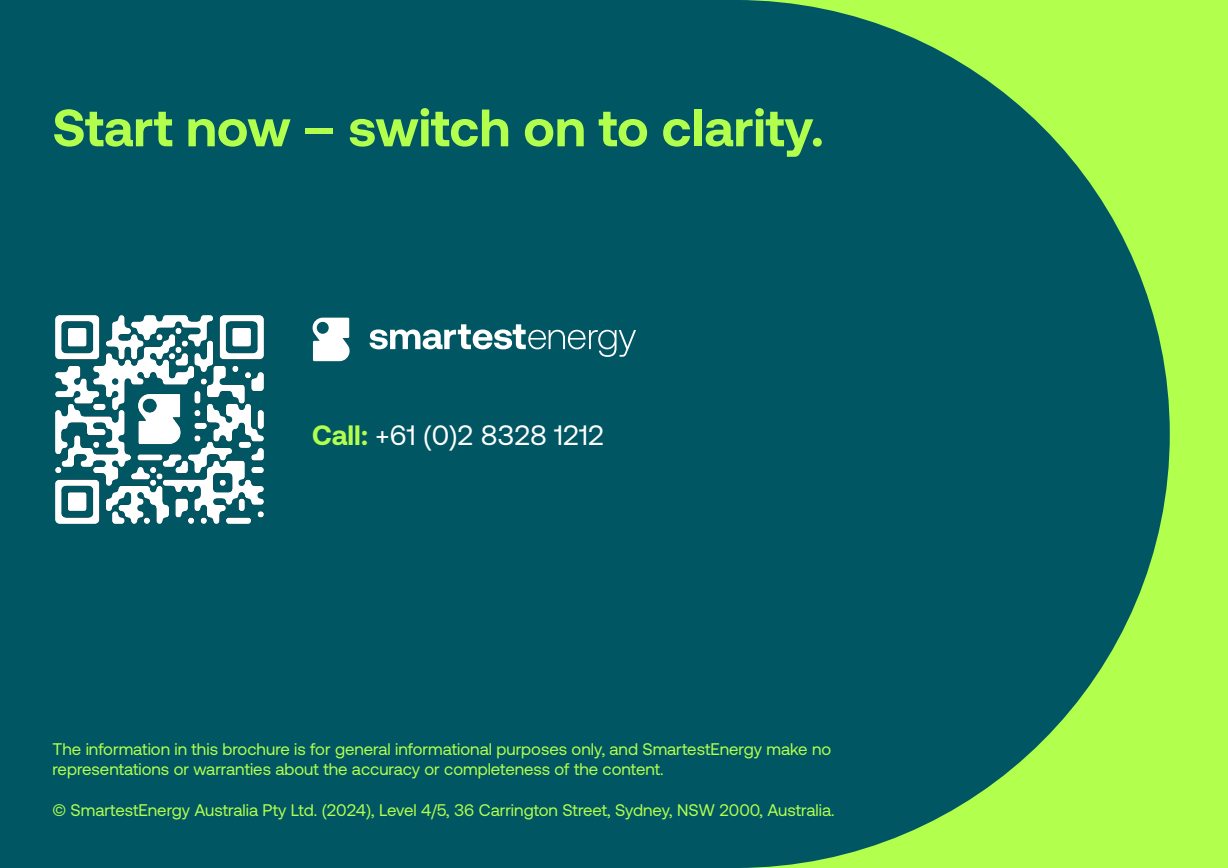
<style>
.page{position:relative;width:1228px;height:868px;background:#b2ff4d}
.page>*{position:absolute;margin:0;border:0;box-sizing:border-box;transform-origin:0 0}
.t1{font:700 52.5px "Aeonik";color:#b2ff4d}
.t2{font:28px "Aeonik";color:#fff}
.t3{font:16.8px/20.2px "Aeonik";color:#b2ff4d}
.s1{font-weight:700;color:#b2ff4d}
</style>
<div class="page">
<div style="left:0;top:0;width:741px;height:868px;background:#005763"></div>
<div style="left:302px;top:0;width:868px;height:868px;background:#005763;border-radius:50%"></div>
<svg style="left:313px;top:318px;width:37px;height:43px;background:#d8e5e7"></svg>
<svg style="left:370px;top:324px;width:266px;height:33px"></svg>
<img style="left:55px;top:315px;width:209px;height:209px">
<h1 class="t1" style="left:52px;top:98px;width:773px">Start now – switch on to clarity.</h1>
<h2 class="t2" style="left:312px;top:420px;width:293px"><span class="s1">Call:</span> +61 (0)2 8328 1212</h2>
<p class="t3" style="left:52px;top:739px;width:780px">The information in this brochure is for general informational purposes only, and SmartestEnergy make no representations or warranties about the accuracy or completeness of the content.</p>
<p class="t3" style="left:52px;top:800px;width:783px">© SmartestEnergy Australia Pty Ltd. (2024), Level 4/5, 36 Carrington Street, Sydney, NSW 2000, Australia.</p>
</div>
